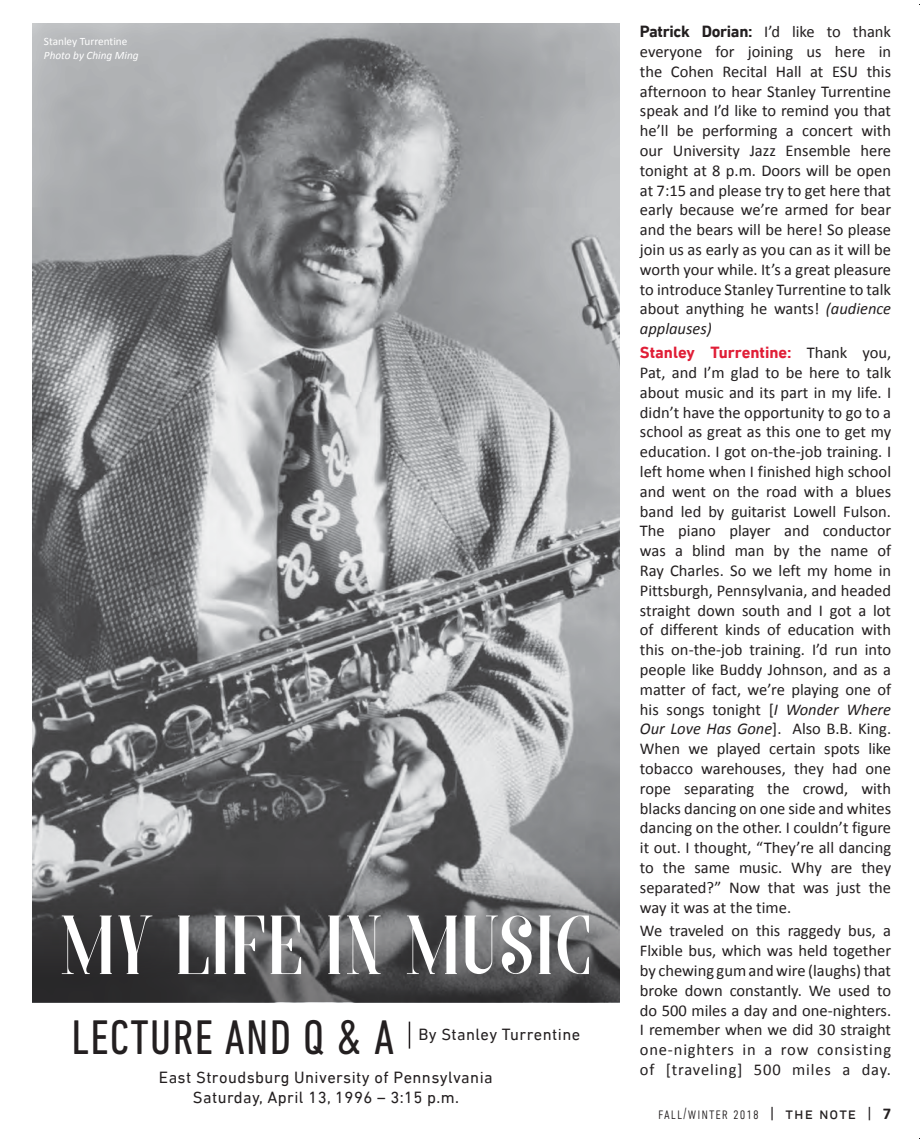
<style>
.page{position:relative;width:920px;height:1143px;background:#fff}
.page>*{position:absolute;margin:0;border:0;box-sizing:border-box;transform-origin:0 0}
.t1{font:78px "MORVA";letter-spacing:.05em;color:#fff}
.t2{font:condensed 49.5px "DIN Next LT Pro";color:#231f20}
.t3{font:16.5px/19.8px "Calibri";color:#231f20;text-align:justify}
.t4{font:16.5px/19.8px "DIN Next LT Pro";letter-spacing:.025em;color:#231f20;text-align:center}
.t5{font:700 16.5px "DIN Next LT Pro";letter-spacing:-.02em;color:#231f20}
.t6{font:700 16.5px "DIN Next LT Pro";color:#e01e37}
.t7{font:300 condensed 16.5px "DIN Next LT Pro";letter-spacing:.06em;color:#231f20}
.t8{font:11.25px "Calibri";color:#fff}
.t9{font:italic 11.25px "Calibri";color:#fff}
.s1{font-family:"Calibri";font-weight:400}
.s2{font-style:italic}
.s3{font-family:"Calibri";font-weight:400;color:#231f20}
.s4{font-weight:400;font-stretch:normal}
.s5{font-family:"Calibri";font-weight:700;font-stretch:normal}
</style>
<div class="page">
<img style="left:32px;top:23px;width:587px;height:820px">
<svg style="left:32px;top:843px;width:587px;height:159px;background:#5b5b5d"></svg>
<hr style="left:408px;top:1022px;width:2px;height:27px;background:#231f20">
<p class="t8" style="left:44px;top:34px;width:85px">Stanley Turrentine</p>
<p class="t9" style="left:44px;top:47px;width:96px">Photo by Ching Ming</p>
<h1 class="t1" style="left:60px;top:902px;width:528px">MY LIFE IN MUSIC</h1>
<h2 class="t2" style="left:71px;top:1009px;width:20px">LECTU</h2>
<h2 class="t2" style="left:173px;top:1009px;width:223px">RE AND Q &amp; A</h2>
<p class="t4" style="left:418px;top:1025px;width:163px">By Stanley Turrentine</p>
<p class="t4" style="left:159px;top:1068px;width:335px">East Stroudsburg University of Pennsylvania<br>Saturday, April 13, 1996 – 3:15 p.m.</p>
<p class="t5" style="left:640px;top:22px;width:253px">Patrick Dorian: <span class="s1">I’d like to thank</span></p>
<p class="t3" style="left:640px;top:42px;width:253px">everyone for joining us here in the Cohen Recital Hall at ESU this afternoon to hear Stanley Turrentine speak and I’d like to remind you that he’ll be performing a concert with our University Jazz Ensemble here tonight at 8 p.m. Doors will be open at 7:15 and please try to get here that early because we’re armed for bear and the bears will be here! So please join us as early as you can as it will be worth your while. It’s a great pleasure to introduce Stanley Turrentine to talk about anything he wants! <span class="s2">(audience applauses)</span></p>
<p class="t6" style="left:640px;top:343px;width:253px">Stanley Turrentine: <span class="s3">Thank you,</span></p>
<p class="t3" style="left:640px;top:363px;width:253px">Pat, and I’m glad to be here to talk about music and its part in my life. I didn’t have the opportunity to go to a school as great as this one to get my education. I got on-the-job training. I left home when I finished high school and went on the road with a blues band led by guitarist Lowell Fulson.<br>The piano player and conductor was a blind man by the name of Ray Charles. So we left my home in Pittsburgh, Pennsylvania, and headed straight down south and I got a lot of different kinds of education with this on-the-job training. I’d run into people like Buddy Johnson, and as a matter of fact, we’re playing one of his songs tonight [<span class="s2">I Wonder Where Our Love Has Gone</span>]. Also B.B. King.<br>When we played certain spots like tobacco warehouses, they had one rope separating the crowd, with blacks dancing on one side and whites dancing on the other. I couldn’t figure it out. I thought, “They’re all dancing to the same music. Why are they separated?” Now that was just the way it was at the time.</p>
<p class="t3" style="left:640px;top:921px;width:253px">We traveled on this raggedy bus, a Flxible bus, which was held together by chewing gum and wire (laughs) that broke down constantly. We used to do 500 miles a day and one-nighters.<br>I remember when we did 30 straight one-nighters in a row consisting of [traveling] 500 miles a day.</p>
<p class="t7" style="left:658px;top:1104px;width:235px">fall/winter 2018 <span class="s4">| the note |</span> <span class="s5">7</span></p>
</div>
